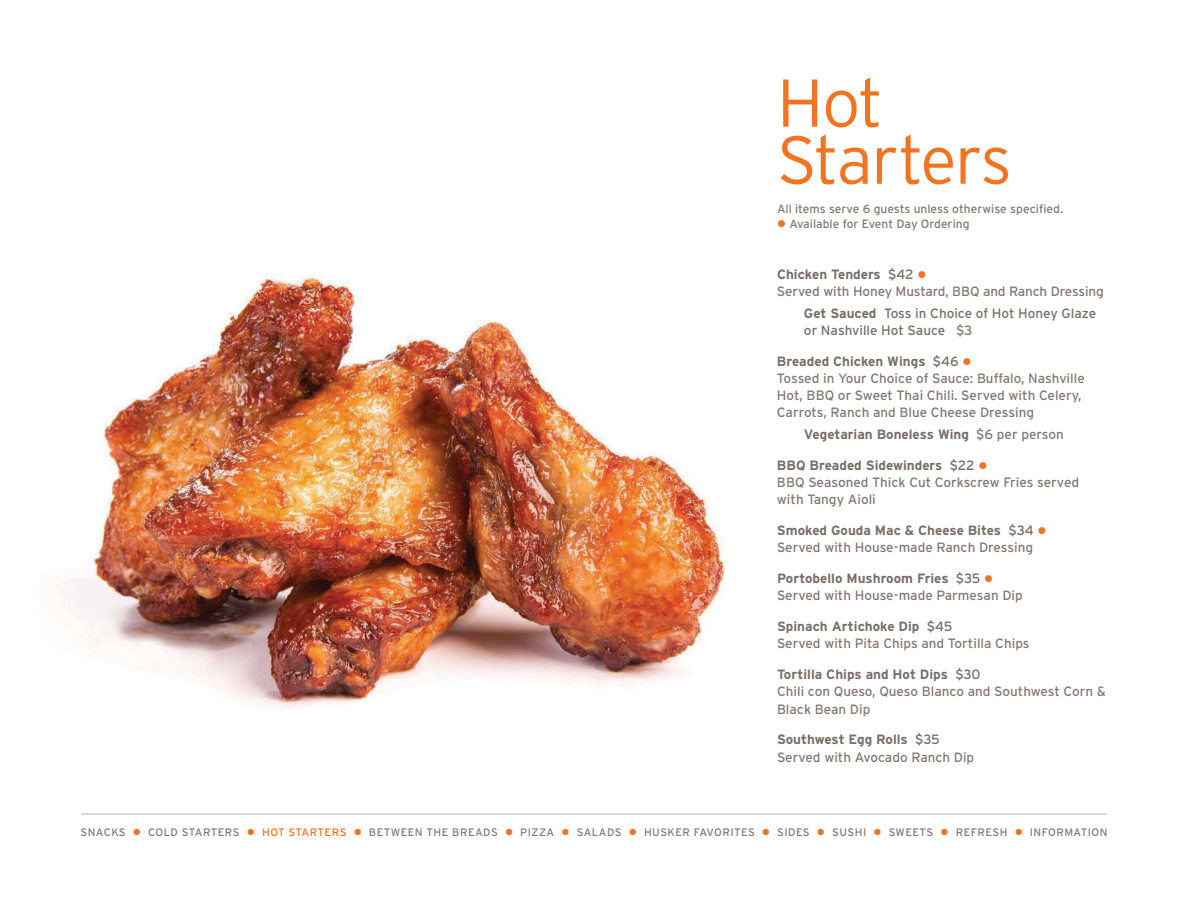
<style>
.page{position:relative;width:1188px;height:918px;background:#fff}
.page>*{position:absolute;margin:0;border:0;box-sizing:border-box;transform-origin:0 0}
.t1{font:300 67.5px/57px "Interstate";letter-spacing:-.03em;color:#f37321}
.t2{font:13.5px/17.2px "Interstate";color:#857870}
.t3{font:13.5px/17.2px "Interstate";color:#7a6e66}
.t4{font:700 13.5px "Interstate";color:#7a6e66}
.t5{font:12px "Interstate";color:#857870}
.t6{font:10.8px "Interstate";letter-spacing:.04em;color:#857870}
.s1{color:#f37321}
.s2{font-weight:700;color:#7a6e66}
.s3{color:#7a6e66}
.s4{font-weight:700}
.s5{color:#857870}
.s6{font-weight:400;color:#857870}
</style>
<div class="page">
<hr style="left:81px;top:814px;width:1026px;height:1px;background:#7a6e66">
<img style="left:55px;top:273px;width:673px;height:436px">
<h1 class="t1" style="left:777px;top:74px;width:236px">Hot<br>Starters</h1>
<p class="t5" style="left:777px;top:202px;width:288px">All items serve 6 guests unless otherwise specified.</p>
<p class="t5" style="left:777px;top:217px;width:194px"><span class="s1">●</span> Available for Event Day Ordering</p>
<p class="t2" style="left:777px;top:265px;width:328px"><span class="s2">Chicken Tenders</span> <span class="s3">$42</span> <span class="s1">●<br></span>Served with Honey Mustard, BBQ and Ranch Dressing</p>
<p class="t3" style="left:804px;top:304px;width:294px"><span class="s4">Get Sauced</span> Toss in Choice of Hot Honey Glaze or Nashville Hot Sauce <span class="s5">$3</span></p>
<p class="t2" style="left:777px;top:352px;width:309px"><span class="s2">Breaded Chicken Wings</span> <span class="s3">$46</span> <span class="s1">●<br></span>Tossed in Your Choice of Sauce: Buffalo, Nashville Hot, BBQ or Sweet Thai Chili. Served with Celery, Carrots, Ranch and Blue Cheese Dressing</p>
<p class="t4" style="left:804px;top:427px;width:261px">Vegetarian Boneless Wing <span class="s6">$6 per person</span></p>
<p class="t2" style="left:777px;top:456px;width:304px"><span class="s2">BBQ Breaded Sidewinders</span> <span class="s3">$22</span> <span class="s1">●<br></span>BBQ Seasoned Thick Cut Corkscrew Fries served with Tangy Aioli</p>
<p class="t2" style="left:777px;top:522px;width:271px"><span class="s2">Smoked Gouda Mac &amp; Cheese Bites</span> <span class="s3">$34</span> <span class="s1">●<br></span>Served with House-made Ranch Dressing</p>
<p class="t2" style="left:777px;top:570px;width:247px"><span class="s2">Portobello Mushroom Fries</span> <span class="s3">$35</span> <span class="s1">●<br></span>Served with House-made Parmesan Dip</p>
<p class="t2" style="left:777px;top:618px;width:254px"><span class="s2">Spinach Artichoke Dip</span> <span class="s3">$45<br></span>Served with Pita Chips and Tortilla Chips</p>
<p class="t2" style="left:777px;top:666px;width:331px"><span class="s2">Tortilla Chips and Hot Dips</span> <span class="s3">$30<br></span>Chili con Queso, Queso Blanco and Southwest Corn &amp;<br>Black Bean Dip</p>
<p class="t2" style="left:777px;top:731px;width:199px"><span class="s2">Southwest Egg Rolls</span> <span class="s3">$35<br></span>Served with Avocado Ranch Dip</p>
<p class="t6" style="left:81px;top:826px;width:1028px">SNACKS <span class="s1">●</span> COLD STARTERS <span class="s1">● HOT STARTERS</span> <span class="s1">●</span> BETWEEN THE BREADS <span class="s1">●</span> PIZZA <span class="s1">●</span> SALADS <span class="s1">●</span> HUSKER FAVORITES <span class="s1">●</span> SIDES <span class="s1">●</span> SUSHI <span class="s1">●</span> SWEETS <span class="s1">●</span> REFRESH <span class="s1">●</span> INFORMATION</p>
</div>
